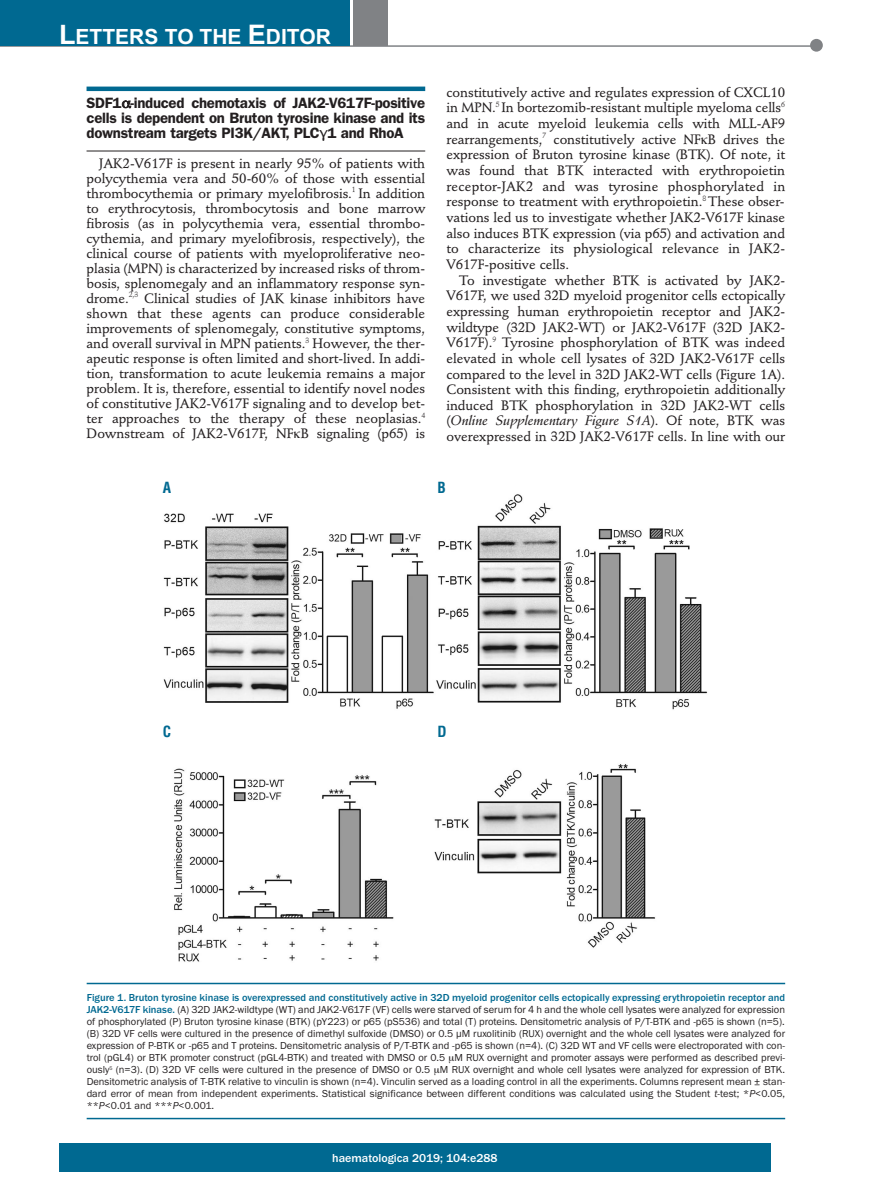
<style>
.page{position:relative;width:893px;height:1191px;background:#fff}
.page>*{position:absolute;margin:0;border:0;box-sizing:border-box;transform-origin:0 0}
.t1{font:700 21px "Arial";color:#fff}
.t2{font:600 15px/15px "Franklin Gothic";letter-spacing:-.02em;color:#231f20;text-align:justify}
.t3{font:700 condensed 15px "Helvetica";color:#006991}
.t4{font:500 13.5px/15.6px "Stempel Schneidler";letter-spacing:-.005em;color:#231f20;text-align:justify}
.t5{font:italic 13.5px "Stempel Schneidler Med";letter-spacing:-.005em;color:#231f20}
.t6{font:500 12px "Franklin Gothic";color:#fff}
.t7{font:10.5px/12px "Franklin Gothic";color:#231f20;text-align:justify}
.s1{font-size:27px}
.s2{font-family:"Lucida Grande";font-weight:400}
.s3{font-family:"Stempel Schneidler";font-weight:500;font-style:normal}
.s4{font-weight:500;color:#006991}
.s5{font-style:italic}
</style>
<div class="page">
<hr style="left:87px;top:87px;width:338px;height:4px;background:#006991">
<hr style="left:87px;top:151px;width:338px;height:1px;background:#231f20">
<div style="left:59px;top:1143px;width:712px;height:28px;background:#006991"></div>
<hr style="left:0;top:45px;width:820px;height:2px;background:#808285">
<div style="left:810px;top:39px;width:13px;height:13px;background:#808285;border-radius:50%"></div>
<div style="left:354px;top:0;width:34px;height:45px;background:#808285"></div>
<div style="left:0;top:0;width:350px;height:45px;background:#006991"></div>
<img style="left:163px;top:494px;width:545px;height:468px">
<hr style="left:87px;top:982px;width:698px;height:2px;background:#006991">
<hr style="left:87px;top:1117px;width:698px;height:2px;background:#006991">
<h1 class="t1" style="left:59px;top:25px;width:273px"><span class="s1">L</span>ETTERS TO THE <span class="s1">E</span>DITOR</h1>
<p class="t2" style="left:87px;top:97px;width:340px">SDF1 -induced chemotaxis of JAK2-V617F-positive cells is dependent on Bruton tyrosine kinase and its downstream targets PI3K/AKT, PLC<span class="s2">γ</span>1 and RhoA</p>
<p class="t4" style="left:87px;top:157px;width:340px;line-height:15px;text-indent:13px">JAK2-V617F is present in nearly 95% of patients with polycythemia vera and 50-60% of those with essential thrombocythemia or primary myelofibrosis.<sup>1</sup> In addition to erythrocytosis, thrombocytosis and bone marrow fibrosis (as in polycythemia vera, essential thrombo&shy;cythemia, and primary myelofibrosis, respectively), the clinical course of patients with myeloproliferative neo&shy;plasia (MPN) is characterized by increased risks of throm&shy;bosis, splenomegaly and an inflammatory response syn&shy;drome.<sup>2,3</sup> Clinical studies of JAK kinase inhibitors have shown that these agents can produce considerable improvements of splenomegaly, constitutive symptoms, and overall survival in MPN patients.<sup>3</sup> However, the ther&shy;apeutic response is often limited and short-lived. In addi&shy;tion, transformation to acute leukemia remains a major problem. It is, therefore, essential to identify novel nodes of constitutive JAK2-V617F signaling and to develop bet&shy;ter approaches to the therapy of these neoplasias.<sup>4<br></sup>Downstream of JAK2-V617F, NF B signaling (p65) is</p>
<p class="t4" style="left:446px;top:86px;width:340px">constitutively active and regulates expression of CXCL10 in MPN.<sup>5</sup> In bortezomib-resistant multiple myeloma cells<sup>6 </sup>and in acute myeloid leukemia cells with MLL-AF9 rearrangements,<sup>7</sup> constitutively active NF B drives the expression of Bruton tyrosine kinase (BTK). Of note, it was found that BTK interacted with erythropoietin receptor-JAK2 and was tyrosine phosphorylated in response to treatment with erythropoietin.<sup>8</sup> These obser&shy;vations led us to investigate whether JAK2-V617F kinase also induces BTK expression (via p65) and activation and to characterize its physiological relevance in JAK2- V617F-positive cells.</p>
<p class="t4" style="left:446px;top:273px;width:340px;text-indent:13px">To investigate whether BTK is activated by JAK2- V617F, we used 32D myeloid progenitor cells ectopically expressing human erythropoietin receptor and JAK2- wildtype (32D JAK2-WT) or JAK2-V617F (32D JAK2- V617F).<sup>9</sup> Tyrosine phosphorylation of BTK was indeed elevated in whole cell lysates of 32D JAK2-V617F cells compared to the level in 32D JAK2-WT cells (Figure 1A).<br>Consistent with this finding, erythropoietin additionally induced BTK phosphorylation in 32D JAK2-WT cells</p>
<p class="t5" style="left:446px;top:415px;width:340px"><span class="s3">(</span>Online Supplementary Figure S1A<span class="s3">). Of note, BTK was</span></p>
<p class="t4" style="left:446px;top:430px;width:340px">overexpressed in 32D JAK2-V617F cells. In line with our</p>
<p class="t3" style="left:163px;top:479px;width:10px">A</p>
<p class="t3" style="left:437px;top:479px;width:10px">B</p>
<p class="t3" style="left:163px;top:723px;width:10px">C</p>
<p class="t3" style="left:437px;top:723px;width:11px">D</p>
<p class="t7" style="left:87px;top:991px;width:700px"><span class="s4">Figure 1. Bruton tyrosine kinase is overexpressed and constitutively active in 32D myeloid progenitor cells ectopically expressing erythropoietin receptor and JAK2-V617F kinase.</span> (A) 32D JAK2-wildtype (WT) and JAK2-V617F (VF) cells were starved of serum for 4 h and the whole cell lysates were analyzed for expression of phosphorylated (P) Bruton tyrosine kinase (BTK) (pY223) or p65 (pS536) and total (T) proteins. Densitometric analysis of P/T-BTK and -p65 is shown (n=5). (B) 32D VF cells were cultured in the presence of dimethyl sulfoxide (DMSO) or 0.5 µM ruxolitinib (RUX) overnight and the whole cell lysates were analyzed for expression of P-BTK or -p65 and T proteins. Densitometric analysis of P/T-BTK and -p65 is shown (n=4). (C) 32D WT and VF cells were electroporated with con&shy;trol (pGL4) or BTK promoter construct (pGL4-BTK) and treated with DMSO or 0.5 M RUX overnight and promoter assays were performed as described previ&shy;ously<sup>5</sup> (n=3). (D) 32D VF cells were cultured in the presence of DMSO or 0.5 M RUX overnight and whole cell lysates were analyzed for expression of BTK.<br>Densitometric analysis of T-BTK relative to vinculin is shown (n=4). Vinculin served as a loading control in all the experiments. Columns represent mean ± stan&shy;dard error of mean from independent experiments. Statistical significance between different conditions was calculated using the Student <span class="s5">t</span>-test; *<span class="s5">P</span>&lt;0.05, **<span class="s5">P</span>&lt;0.01 and ***<span class="s5">P</span>&lt;0.001.</p>
<p class="t6" style="left:332px;top:1150px;width:167px">haematologica 2019; 104:e288</p>
</div>
